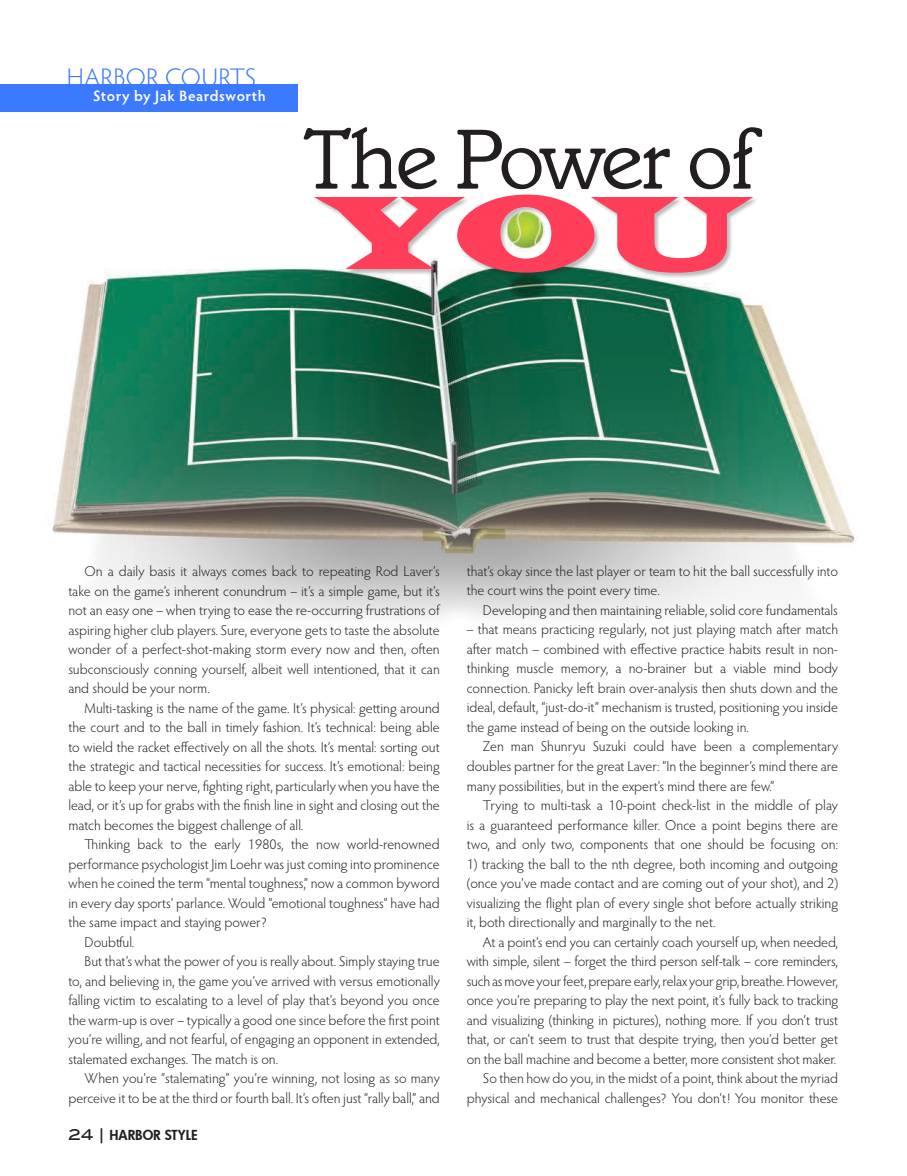
<style>
.page{position:relative;width:907px;height:1176px;background:#fff}
.page>*{position:absolute;margin:0;border:0;box-sizing:border-box;transform-origin:0 0}
.t1{font:108px "Wide Latin";color:#ff3e59}
.t2{font:84px "URW Ischtar T";letter-spacing:-.04em;color:#231f20}
.t3{font:300 25.5px "Hypatia Sans Pro";letter-spacing:.005em;color:#3b79ff}
.t4{font:600 15px "Hypatia Sans Pro";letter-spacing:.035em;color:#fff}
.t5{font:300 14.25px/19.5px "Hypatia Sans Pro";letter-spacing:-.005em;color:#231f20;text-align:justify}
.t6{font:800 13.5px "Futura";color:#231f20}
.s1{font-family:"ITC Blair Com";font-weight:500;font-size:15px}
.s2{font-style:inherit}
</style>
<div class="page">
<img style="left:52px;top:268px;width:803px;height:350px">
<div style="left:0;top:84px;width:298px;height:28px;background:#3b79ff"></div>
<div style="left:314px;top:194px;width:445px;height:85px;background:#231f20;opacity:.3"></div>
<h3 class="t3" style="left:67px;top:60px;width:191px">HARBOR COURTS</h3>
<p class="t4" style="left:93px;top:85px;width:174px">Story by Jak Beardsworth</p>
<h2 class="t2" style="left:303px;top:111px;width:455px">The Power of</h2>
<h1 class="t1" style="left:321px;top:165px;width:431px">YOU</h1>
<p class="t5" style="left:68px;top:561px;width:373px;text-indent:16px">On a daily basis it always comes back to repeating Rod Laver’s take on the game’s inherent conundrum – it’s a simple game, but it’s not an easy one – when trying to ease the re-occurring frustrations of aspiring higher club players. Sure, everyone gets to taste the absolute wonder of a perfect-shot-making storm every now and then, often subconsciously conning yourself, albeit well intentioned, that it can and should be your norm.</p>
<p class="t5" style="left:68px;top:697px;width:373px;text-indent:16px">Multi-tasking is the name of the game. It’s physical: getting around the court and to the ball in timely fashion. It’s technical: being able to wield the racket effectively on all the shots. It’s mental: sorting out the strategic and tactical necessities for success. It’s emotional: being able to keep your nerve, fighting right, particularly when you have the lead, or it’s up for grabs with the finish line in sight and closing out the match becomes the biggest challenge of all.</p>
<p class="t5" style="left:85px;top:834px;width:357px">Thinking back to the early 1980s, the now world-renowned</p>
<p class="t5" style="left:68px;top:853px;width:373px">performance psychologist Jim Loehr was just coming into prominence</p>
<p class="t5" style="left:68px;top:873px;width:373px">when he coined the term “mental toughness,” now a common byword</p>
<p class="t5" style="left:68px;top:892px;width:373px">in every day sports’ parlance. Would “emotional toughness” have had</p>
<p class="t5" style="left:68px;top:912px;width:200px">the same impact and staying power?</p>
<p class="t5" style="left:85px;top:931px;width:51px">Doubtful.</p>
<p class="t5" style="left:85px;top:951px;width:357px">But that’s what the power of you is really about. Simply staying true</p>
<p class="t5" style="left:68px;top:970px;width:373px">to, and believing in, the game you’ve arrived with versus emotionally</p>
<p class="t5" style="left:68px;top:990px;width:373px">falling victim to escalating to a level of play that’s beyond you once</p>
<p class="t5" style="left:68px;top:1009px;width:373px">the warm-up is over – typically a good one since before the first point</p>
<p class="t5" style="left:68px;top:1029px;width:373px">you’re willing, and not fearful, of engaging an opponent in extended,</p>
<p class="t5" style="left:68px;top:1048px;width:211px">stalemated exchanges. The match is on.</p>
<p class="t5" style="left:85px;top:1067px;width:357px">When you’re “stalemating” you’re winning, not losing as so many</p>
<p class="t5" style="left:68px;top:1087px;width:373px">perceive it to be at the third or fourth ball. It’s often just “rally ball,” and</p>
<p class="t6" style="left:68px;top:1125px;width:131px"><span class="s1">24 |</span> <span class="s2">H</span>ARBOR STYLE</p>
<p class="t5" style="left:467px;top:560px;width:373px">that’s okay since the last player or team to hit the ball successfully into the court wins the point every time.</p>
<p class="t5" style="left:483px;top:599px;width:357px">Developing and then maintaining reliable, solid core fundamentals</p>
<p class="t5" style="left:467px;top:619px;width:373px">– that means practicing regularly, not just playing match after match after match – combined with effective practice habits result in non&shy;thinking muscle memory, a no-brainer but a viable mind body connection. Panicky left brain over-analysis then shuts down and the ideal, default, “just-do-it” mechanism is trusted, positioning you inside the game instead of being on the outside looking in.</p>
<p class="t5" style="left:467px;top:736px;width:373px;text-indent:16px">Zen man Shunryu Suzuki could have been a complementary doubles partner for the great Laver: “In the beginner’s mind there are many possibilities, but in the expert’s mind there are few.”</p>
<p class="t5" style="left:467px;top:794px;width:373px;text-indent:16px">Trying to multi-task a 10-point check-list in the middle of play is a guaranteed performance killer. Once a point begins there are two, and only two, components that one should be focusing on:</p>
<p class="t5" style="left:467px;top:853px;width:373px">1) tracking the ball to the nth degree, both incoming and outgoing (once you’ve made contact and are coming out of your shot), and 2) visualizing the flight plan of every single shot before actually striking it, both directionally and marginally to the net.</p>
<p class="t5" style="left:467px;top:931px;width:373px;text-align:right">At a point’s end you can certainly coach yourself up, when needed, with simple, silent – forget the third person self-talk – core reminders, such as move your feet, prepare early, relax your grip, breathe. However, once you’re preparing to play the next point, it’s fully back to tracking and visualizing (thinking in pictures), nothing more. If you don’t trust that, or can’t seem to trust that despite trying, then you’d better get on the ball machine and become a better, more consistent shot maker.<br>So then how do you, in the midst of a point, think about the myriad physical and mechanical challenges? You don’t! You monitor these</p>
</div>
